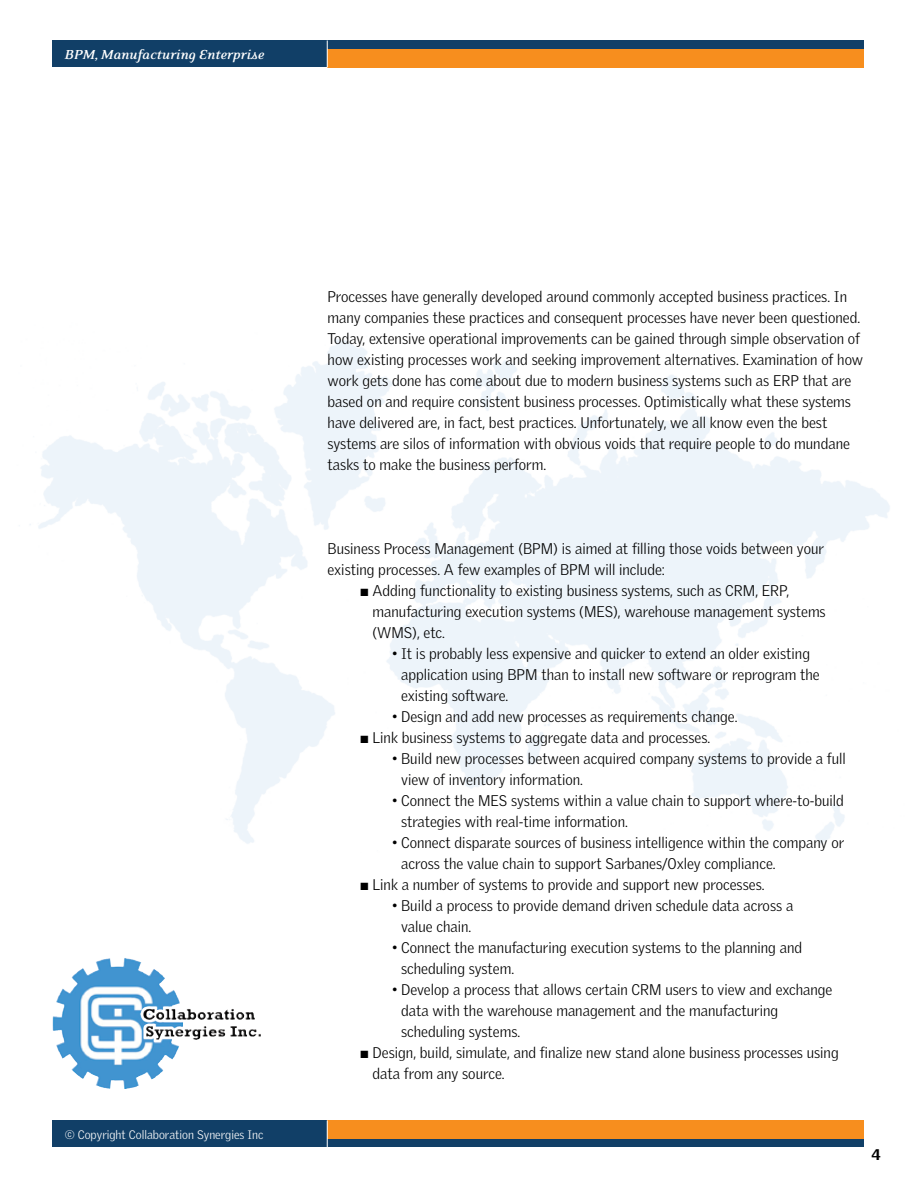
<style>
.page{position:relative;width:918px;height:1188px;background:#fff}
.page>*{position:absolute;margin:0;border:0;box-sizing:border-box;transform-origin:0 0}
.t1{font:300 15px/21px "Griffith Gothic";color:#000}
.t2{font:italic 700 15px "Eidetic Neo";color:#fff}
.t3{font:900 15px "Griffith Gothic";color:#000}
.t4{font:300 12px "Griffith Gothic";color:#fff}
</style>
<div class="page">
<div style="left:53px;top:40px;width:811px;height:28px;background:#113f67"></div>
<div style="left:328px;top:49px;width:536px;height:19px;background:#f78e1e"></div>
<svg style="left:327px;top:40px;width:1px;height:28px"></svg>
<img style="left:71px;top:958px;width:53px;height:34px">
<div style="left:53px;top:1120px;width:811px;height:28px;background:#113f67"></div>
<div style="left:328px;top:1120px;width:536px;height:19px;background:#f78e1e"></div>
<svg style="left:327px;top:1120px;width:1px;height:28px"></svg>
<p class="t2" style="left:65px;top:47px;width:201px">BPM, Manufacturing Enterprise</p>
<p class="t4" style="left:65px;top:1128px;width:200px">© Copyright Collaboration Synergies Inc</p>
<p class="t1" style="left:328px;top:285px;width:537px">Processes have generally developed around commonly accepted business practices. In many companies these practices and consequent processes have never been questioned.<br>Today, extensive operational improvements can be gained through simple observation of how existing processes work and seeking improvement alternatives. Examination of how work gets done has come about due to modern business systems such as ERP that are based on and require consistent business processes. Optimistically what these systems have delivered are, in fact, best practices. Unfortunately, we all know even the best systems are silos of information with obvious voids that require people to do mundane tasks to make the business perform.</p>
<p class="t1" style="left:328px;top:537px;width:498px">Business Process Management (BPM) is aimed at filling those voids between your existing processes. A few examples of BPM will include:</p>
<p class="t1" style="left:373px;top:579px;width:455px;text-indent:-12px">■ Adding functionality to existing business systems, such as CRM, ERP, manufacturing execution systems (MES), warehouse management systems (WMS), etc.</p>
<p class="t1" style="left:401px;top:642px;width:420px;text-indent:-9px">• It is probably less expensive and quicker to extend an older existing application using BPM than to install new software or reprogram the existing software.</p>
<p class="t1" style="left:392px;top:705px;width:347px">• Design and add new processes as requirements change.</p>
<p class="t1" style="left:361px;top:726px;width:351px">■ Link business systems to aggregate data and processes.</p>
<p class="t1" style="left:401px;top:747px;width:446px;text-indent:-9px">• Build new processes between acquired company systems to provide a full view of inventory information.</p>
<p class="t1" style="left:401px;top:789px;width:444px;text-indent:-9px">• Connect the MES systems within a value chain to support where-to-build strategies with real-time information.</p>
<p class="t1" style="left:401px;top:831px;width:445px;text-indent:-9px">• Connect disparate sources of business intelligence within the company or across the value chain to support Sarbanes/Oxley compliance.</p>
<p class="t1" style="left:361px;top:873px;width:406px">■ Link a number of systems to provide and support new processes.</p>
<p class="t1" style="left:401px;top:894px;width:394px;text-indent:-9px">• Build a process to provide demand driven schedule data across a value chain.</p>
<p class="t1" style="left:401px;top:936px;width:403px;text-indent:-9px">• Connect the manufacturing execution systems to the planning and scheduling system.</p>
<p class="t1" style="left:401px;top:978px;width:433px;text-indent:-9px">• Develop a process that allows certain CRM users to view and exchange data with the warehouse management and the manufacturing scheduling systems.</p>
<p class="t1" style="left:373px;top:1041px;width:468px;text-indent:-12px">■ Design, build, simulate, and finalize new stand alone business processes using data from any source.</p>
<p class="t3" style="left:872px;top:1145px;width:11px">4</p>
</div>
